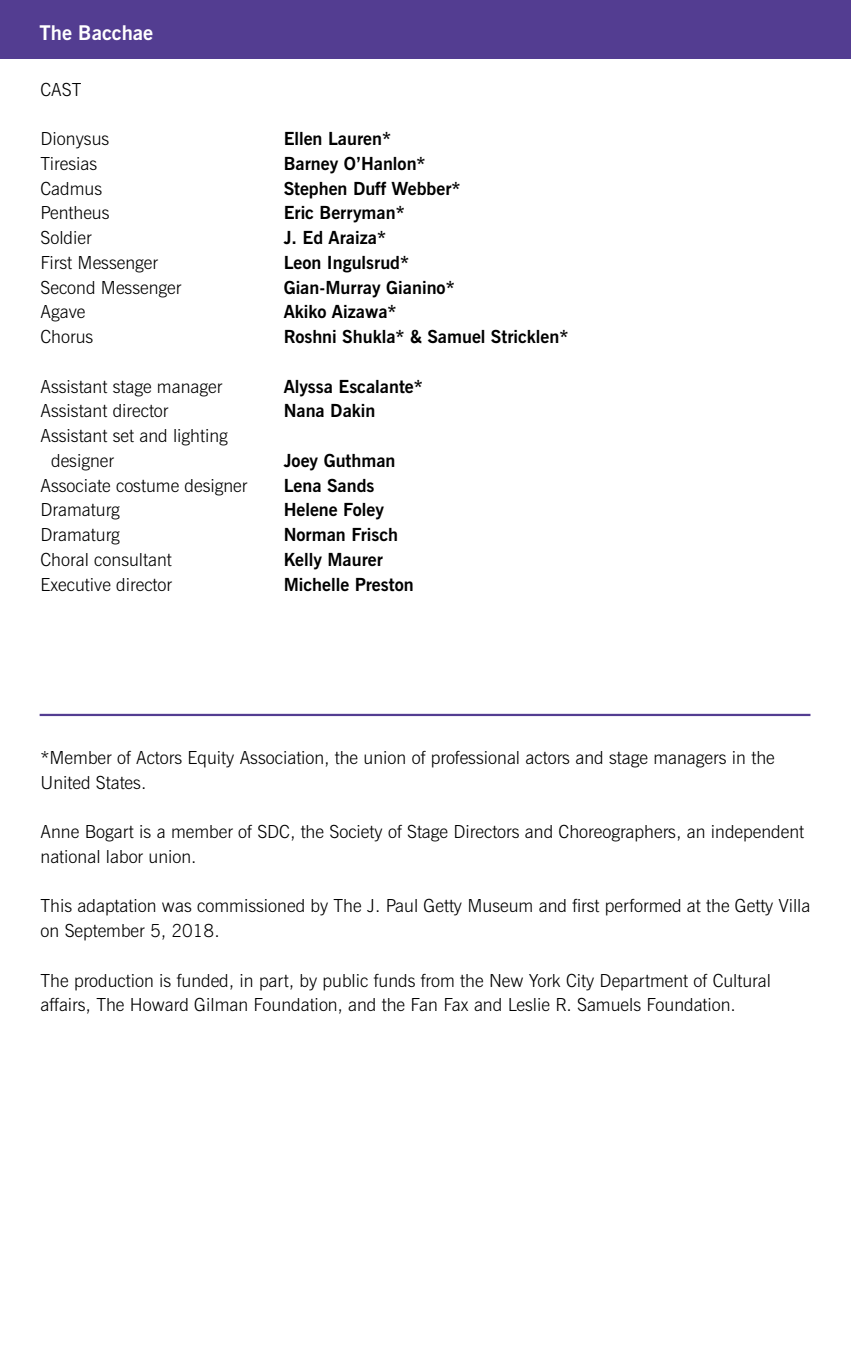
<style>
.page{position:relative;width:851px;height:1357px;background:#fff}
.page>*{position:absolute;margin:0;border:0;box-sizing:border-box;transform-origin:0 0}
.t1{font:700 20.25px "News Gothic BT";color:#fff}
.t2{font:300 18px/24.8px "News Gothic BT";color:#000}
.t3{font:700 18px "News Gothic BT";color:#000}
</style>
<div class="page">
<div style="left:0;top:0;width:850px;height:59px;background:#533d91"></div>
<hr style="left:40px;top:714px;width:770px;height:2px;background:#533d91">
<p class="t1" style="left:40px;top:20px;width:115px">The Bacchae</p>
<p class="t2" style="left:40px;top:77px;width:42px">CAST</p>
<p class="t2" style="left:40px;top:126px;width:70px">Dionysus</p>
<p class="t3" style="left:284px;top:128px;width:109px">Ellen Lauren*</p>
<p class="t2" style="left:40px;top:151px;width:58px">Tiresias</p>
<p class="t3" style="left:284px;top:152px;width:143px">Barney O’Hanlon*</p>
<p class="t2" style="left:40px;top:176px;width:63px">Cadmus</p>
<p class="t3" style="left:284px;top:177px;width:178px">Stephen Duff Webber*</p>
<p class="t2" style="left:40px;top:200px;width:71px">Pentheus</p>
<p class="t3" style="left:284px;top:202px;width:123px">Eric Berryman*</p>
<p class="t2" style="left:40px;top:225px;width:53px">Soldier</p>
<p class="t3" style="left:284px;top:227px;width:104px">J. Ed Araiza*</p>
<p class="t2" style="left:40px;top:250px;width:119px">First Messenger</p>
<p class="t3" style="left:284px;top:251px;width:127px">Leon Ingulsrud*</p>
<p class="t2" style="left:40px;top:275px;width:142px">Second Messenger</p>
<p class="t3" style="left:284px;top:276px;width:172px">Gian-Murray Gianino*</p>
<p class="t2" style="left:40px;top:299px;width:46px">Agave</p>
<p class="t3" style="left:284px;top:301px;width:114px">Akiko Aizawa*</p>
<p class="t2" style="left:40px;top:324px;width:54px">Chorus</p>
<p class="t3" style="left:284px;top:326px;width:286px">Roshni Shukla* &amp; Samuel Stricklen*</p>
<p class="t2" style="left:40px;top:374px;width:183px">Assistant stage manager</p>
<p class="t3" style="left:284px;top:375px;width:141px">Alyssa Escalante*</p>
<p class="t2" style="left:40px;top:398px;width:129px">Assistant director</p>
<p class="t3" style="left:284px;top:400px;width:93px">Nana Dakin</p>
<p class="t2" style="left:51px;top:423px;width:178px;text-indent:-11px">Assistant set and lighting designer</p>
<p class="t3" style="left:284px;top:449px;width:113px">Joey Guthman</p>
<p class="t2" style="left:40px;top:473px;width:208px">Associate costume designer</p>
<p class="t3" style="left:284px;top:474px;width:92px">Lena Sands</p>
<p class="t2" style="left:40px;top:497px;width:81px">Dramaturg</p>
<p class="t3" style="left:284px;top:499px;width:102px">Helene Foley</p>
<p class="t2" style="left:40px;top:522px;width:81px">Dramaturg</p>
<p class="t3" style="left:284px;top:524px;width:116px">Norman Frisch</p>
<p class="t2" style="left:40px;top:547px;width:133px">Choral consultant</p>
<p class="t3" style="left:284px;top:548px;width:101px">Kelly Maurer</p>
<p class="t2" style="left:40px;top:572px;width:133px">Executive director</p>
<p class="t3" style="left:284px;top:573px;width:131px">Michelle Preston</p>
<p class="t2" style="left:40px;top:745px;width:735px">*Member of Actors Equity Association, the union of professional actors and stage managers in the<br>United States.</p>
<p class="t2" style="left:40px;top:819px;width:765px">Anne Bogart is a member of SDC, the Society of Stage Directors and Choreographers, an independent national labor union.</p>
<p class="t2" style="left:40px;top:893px;width:771px">This adaptation was commissioned by The J. Paul Getty Museum and first performed at the Getty Villa on September 5, 2018.</p>
<p class="t2" style="left:40px;top:968px;width:732px">The production is funded, in part, by public funds from the New York City Department of Cultural affairs, The Howard Gilman Foundation, and the Fan Fax and Leslie R. Samuels Foundation.</p>
</div>
